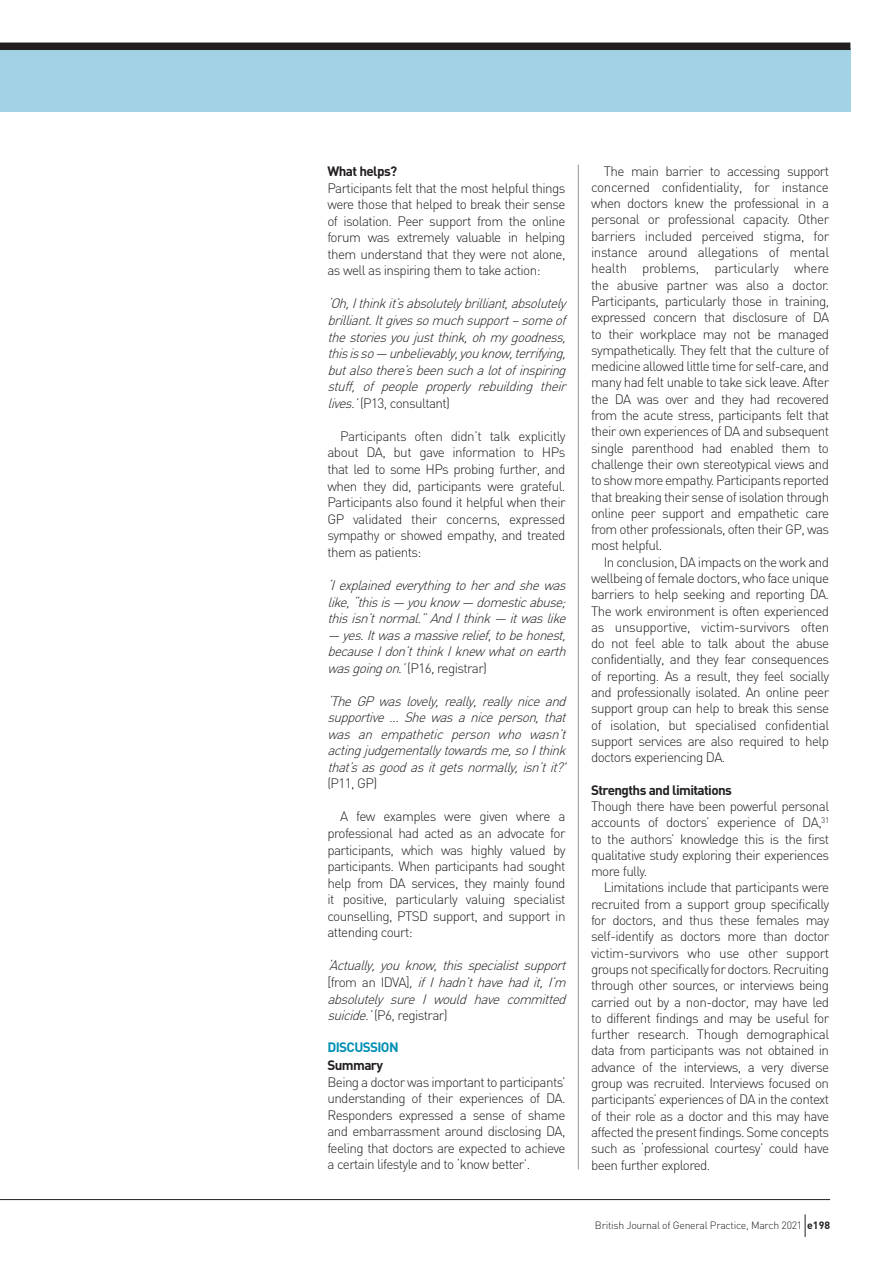
<style>
.page{position:relative;width:893px;height:1263px;background:#fff}
.page>*{position:absolute;margin:0;border:0;box-sizing:border-box;transform-origin:0 0}
.t1{font:300 13.5px/16.4px "DIN";letter-spacing:-.045em;color:#231f20;text-align:justify}
.t2{font:italic 300 13.5px/16.5px "DIN";color:#231f20;text-align:justify}
.t3{font:700 13.5px "DIN";letter-spacing:-.045em;color:#231f20}
.t4{font:700 13.5px "DIN";letter-spacing:-.045em;color:#008fb3}
.t5{font:300 10.5px "DIN";letter-spacing:-.025em;color:#231f20}
.s1{font-style:normal}
.s2{font-weight:700}
</style>
<div class="page">
<div style="left:0;top:48px;width:850px;height:64px;background:#a2d2e3"></div>
<div style="left:0;top:43px;width:850px;height:7px;background:#231f20"></div>
<hr style="left:578px;top:165px;width:1px;height:1004px;background:#939598">
<hr style="left:0;top:1199px;width:830px;height:1px;background:#231f20">
<svg style="left:805px;top:1214px;width:1px;height:23px"></svg>
<p class="t3" style="left:327px;top:162px;width:71px">What helps?</p>
<p class="t1" style="left:327px;top:179px;width:240px">Participants felt that the most helpful things were those that helped to break their sense of isolation. Peer support from the online forum was extremely valuable in helping them understand that they were not alone, as well as inspiring them to take action:</p>
<p class="t2" style="left:327px;top:295px;width:244px">‘Oh,Ithinkit’sabsolutelybrilliant,absolutely brilliant.Itgivessomuchsupport–someof thestoriesyoujustthink,ohmygoodness, thisisso— unbelievably,youknow,terrifying, butalsothere’sbeensuchalotofinspiring stuff, of people properly rebuilding their lives.’<span class="s1">(P13, consultant)</span></p>
<p class="t1" style="left:327px;top:428px;width:240px;text-indent:13px">Participants often didn’t talk explicitly about DA, but gave information to HPs that led to some HPs probing further, and when they did, participants were grateful.<br>Participants also found it helpful when their GP validated their concerns, expressed sympathy or showed empathy, and treated them as patients:</p>
<p class="t2" style="left:327px;top:577px;width:244px">‘Iexplainedeverythingtoherandshewas like,“thisis— youknow— domesticabuse; thisisn’tnormal.”AndIthink— itwaslike</p>
<p class="t2" style="left:327px;top:626px;width:244px">— yes.Itwasamassiverelief,tobehonest, becauseIdon’tthinkIknewwhatonearth wasgoingon.’<span class="s1">(P16, registrar)</span></p>
<p class="t2" style="left:327px;top:692px;width:244px">‘The GP was lovely, really, really nice and supportive … She was a nice person, that was an empathetic person who wasn’t actingjudgementallytowardsme,soIthink that’sasgoodasitgetsnormally,isn’tit?'</p>
<p class="t1" style="left:327px;top:775px;width:51px">(P11, GP)</p>
<p class="t1" style="left:327px;top:808px;width:240px;text-indent:13px">A few examples were given where a professional had acted as an advocate for participants, which was highly valued by participants. When participants had sought help from DA services, they mainly found it positive, particularly valuing specialist counselling, PTSD support, and support in attending court:</p>
<p class="t2" style="left:327px;top:957px;width:244px">‘Actually, you know, this specialist support <span class="s1">[ f ro m a n I D VA ]</span> ,ifIhadn’thavehadit,I’m absolutely sure I would have committed suicide.’<span class="s1">(P6, registrar)</span></p>
<p class="t4" style="left:327px;top:1038px;width:73px">DISCUSSION</p>
<p class="t3" style="left:327px;top:1056px;width:57px">Summary</p>
<p class="t1" style="left:327px;top:1073px;width:240px">Being a doctor was important to participants’ understanding of their experiences of DA.<br>Responders expressed a sense of shame and embarrassment around disclosing DA, feeling that doctors are expected to achieve a certain lifestyle and to ‘know better’.</p>
<p class="t1" style="left:591px;top:162px;width:240px;text-indent:13px">The main barrier to accessing support concerned confidentiality, for instance when doctors knew the professional in a personal or professional capacity. Other barriers included perceived stigma, for instance around allegations of mental health problems, particularly where the abusive partner was also a doctor.<br>Participants, particularly those in training, expressed concern that disclosure of DA to their workplace may not be managed sympathetically. They felt that the culture of medicine allowed little time for self-care, and many had felt unable to take sick leave. After the DA was over and they had recovered from the acute stress, participants felt that their own experiences of DA and subsequent single parenthood had enabled them to challenge their own stereotypical views and to show more empathy. Participants reported that breaking their sense of isolation through online peer support and empathetic care from other professionals, often their GP, was most helpful.</p>
<p class="t1" style="left:591px;top:553px;width:240px;text-indent:13px">In conclusion, DA impacts on the work and wellbeing of female doctors, who face unique barriers to help seeking and reporting DA.<br>The work environment is often experienced as unsupportive, victim-survivors often do not feel able to talk about the abuse confidentially, and they fear consequences of reporting. As a result, they feel socially and professionally isolated. An online peer support group can help to break this sense of isolation, but specialised confidential support services are also required to help doctors experiencing DA.</p>
<p class="t3" style="left:591px;top:781px;width:142px">Strengths and limitations</p>
<p class="t1" style="left:591px;top:798px;width:240px">Though there have been powerful personal accounts of doctors’ experience of DA,<sup>31 </sup>to the authors’ knowledge this is the first qualitative study exploring their experiences more fully.</p>
<p class="t1" style="left:591px;top:879px;width:240px;text-indent:13px">Limitations include that participants were recruited from a support group specifically for doctors, and thus these females may self-identify as doctors more than doctor victim-survivors who use other support groups not specifically for doctors. Recruiting through other sources, or interviews being carried out by a non-doctor, may have led to different findings and may be useful for further research. Though demographical data from participants was not obtained in advance of the interviews, a very diverse group was recruited. Interviews focused on participants’ experiences of DA in the context of their role as a doctor and this may have affected the present findings. Some concepts such as ‘professional courtesy’ could have been further explored.</p>
<p class="t5" style="left:595px;top:1219px;width:237px">British Journal of General Practice, March 2021 <span class="s2">e198</span></p>
</div>
